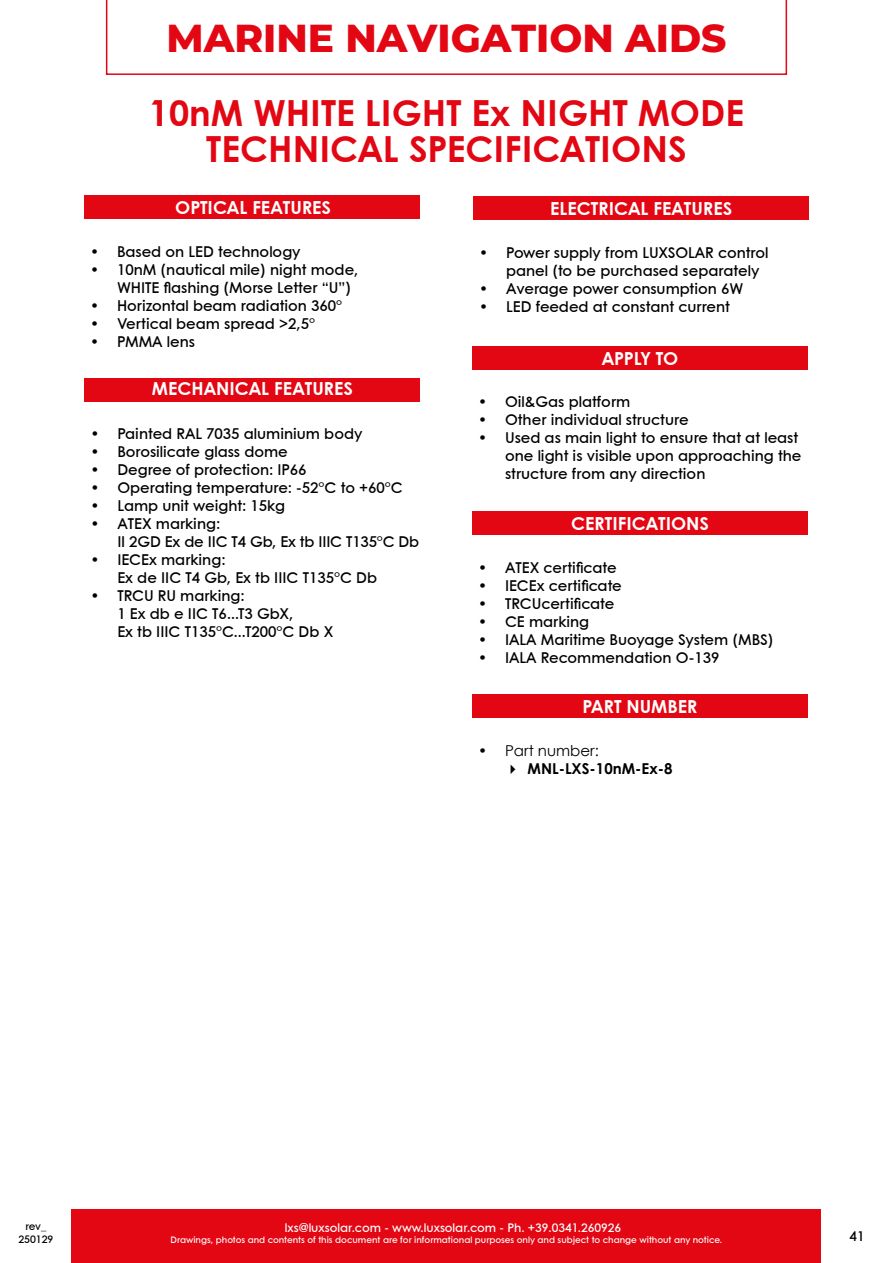
<style>
.page{position:relative;width:893px;height:1263px;background:#fff}
.page>*{position:absolute;margin:0;border:0;box-sizing:border-box;transform-origin:0 0}
.t1{font:800 39px "Montserrat";color:#e30613}
.t2{font:700 36px/36px "Century Gothic Paneuropean";color:#e30613;text-align:center}
.t3{font:700 18px "Century Gothic Paneuropean";color:#fff}
.t4{font:600 15px/18px "Century Gothic Paneuropean";color:#000}
.t5{font:700 15px "Century Gothic";color:#000}
.t6{font:15px "Century Gothic";color:#000}
.t7{font:600 13.5px "Century Gothic Paneuropean";color:#000}
.t8{font:600 12px "Century Gothic Paneuropean";color:#fff}
.t9{font:600 10.5px "Century Gothic Paneuropean";color:#000}
.t10{font:600 9px "Century Gothic Paneuropean";color:#fff}
</style>
<div class="page">
<div style="left:72px;top:1209px;width:749px;height:54px;background:#e30613"></div>
<svg style="left:106px;top:0;width:681px;height:75px"></svg>
<div style="left:85px;top:196px;width:335px;height:23px;background:#e30613"></div>
<div style="left:85px;top:378px;width:335px;height:23px;background:#e30613"></div>
<div style="left:473px;top:346px;width:335px;height:24px;background:#e30613"></div>
<div style="left:473px;top:512px;width:335px;height:23px;background:#e30613"></div>
<div style="left:473px;top:695px;width:335px;height:23px;background:#e30613"></div>
<div style="left:474px;top:197px;width:335px;height:23px;background:#e30613"></div>
<h1 class="t1" style="left:167px;top:9px;width:561px">MARINE NAVIGATION AIDS</h1>
<h2 class="t2" style="left:149px;top:94px;width:597px">10nM WHITE LIGHT Ex NIGHT MODE<br>TECHNICAL SPECIFICATIONS</h2>
<p class="t3" style="left:175px;top:196px;width:157px">OPTICAL FEATURES</p>
<p class="t4" style="left:90px;top:242px;width:212px">• Based on LED technology</p>
<p class="t4" style="left:117px;top:260px;width:243px;text-indent:-27px">• 10nM (nautical mile) night mode,<br>WHITE flashing (Morse Letter “U”)</p>
<p class="t4" style="left:90px;top:296px;width:254px">• Horizontal beam radiation 360°</p>
<p class="t4" style="left:90px;top:314px;width:227px">• Vertical beam spread &gt;2,5°</p>
<p class="t4" style="left:90px;top:332px;width:107px">• PMMA lens</p>
<p class="t3" style="left:152px;top:377px;width:202px">MECHANICAL FEATURES</p>
<p class="t4" style="left:90px;top:424px;width:274px">• Painted RAL 7035 aluminium body</p>
<p class="t4" style="left:90px;top:442px;width:199px">• Borosilicate glass dome</p>
<p class="t4" style="left:90px;top:460px;width:218px">• Degree of protection: IP66</p>
<p class="t4" style="left:90px;top:478px;width:314px">• Operating temperature: -52°C to +60°C</p>
<p class="t4" style="left:90px;top:496px;width:196px">• Lamp unit weight: 15kg</p>
<p class="t4" style="left:117px;top:514px;width:303px;text-indent:-27px">• ATEX marking:<br>II 2GD Ex de IIC T4 Gb, Ex tb IIIC T135°C Db</p>
<p class="t4" style="left:117px;top:550px;width:261px;text-indent:-27px">• IECEx marking:<br>Ex de IIC T4 Gb, Ex tb IIIC T135°C Db</p>
<p class="t4" style="left:117px;top:586px;width:218px;text-indent:-27px">• TRCU RU marking:<br>1 Ex db e IIC T6...T3 GbX,<br>Ex tb IIIC T135°C...T200°C Db X</p>
<p class="t3" style="left:550px;top:197px;width:183px">ELECTRICAL FEATURES</p>
<p class="t4" style="left:506px;top:243px;width:264px;text-indent:-27px">• Power supply from LUXSOLAR control panel (to be purchased separately</p>
<p class="t4" style="left:479px;top:279px;width:266px">• Average power consumption 6W</p>
<p class="t4" style="left:479px;top:297px;width:252px">• LED feeded at constant current</p>
<p class="t3" style="left:602px;top:346px;width:78px">APPLY TO</p>
<p class="t4" style="left:478px;top:393px;width:154px">• Oil&amp;Gas platform</p>
<p class="t4" style="left:478px;top:411px;width:212px">• Other individual structure</p>
<p class="t4" style="left:505px;top:429px;width:298px;text-indent:-27px">• Used as main light to ensure that at least one light is visible upon approaching the structure from any direction</p>
<p class="t3" style="left:571px;top:512px;width:139px">CERTIFICATIONS</p>
<p class="t4" style="left:478px;top:558px;width:140px">• ATEX certificate</p>
<p class="t4" style="left:478px;top:576px;width:145px">• IECEx certificate</p>
<p class="t4" style="left:478px;top:594px;width:138px">• TRCUcertificate</p>
<p class="t4" style="left:478px;top:612px;width:113px">• CE marking</p>
<p class="t4" style="left:478px;top:630px;width:297px">• IALA Maritime Buoyage System (MBS)</p>
<p class="t4" style="left:478px;top:648px;width:243px">• IALA Recommendation O-139</p>
<p class="t3" style="left:583px;top:695px;width:116px">PART NUMBER</p>
<p class="t6" style="left:478px;top:740px;width:122px">• Part number:</p>
<p class="t5" style="left:505px;top:757px;width:169px">✔ MNL-LXS-10nM-Ex-8</p>
<p class="t9" style="left:25px;top:1220px;width:23px">rev_</p>
<p class="t8" style="left:285px;top:1219px;width:338px">lxs@luxsolar.com - www.luxsolar.com - Ph. +39.0341.260926</p>
<p class="t9" style="left:18px;top:1232px;width:37px">250129</p>
<p class="t10" style="left:171px;top:1234px;width:553px">Drawings, photos and contents of this document are for informational purposes only and subject to change without any notice.</p>
<p class="t7" style="left:850px;top:1227px;width:17px">41</p>
</div>
